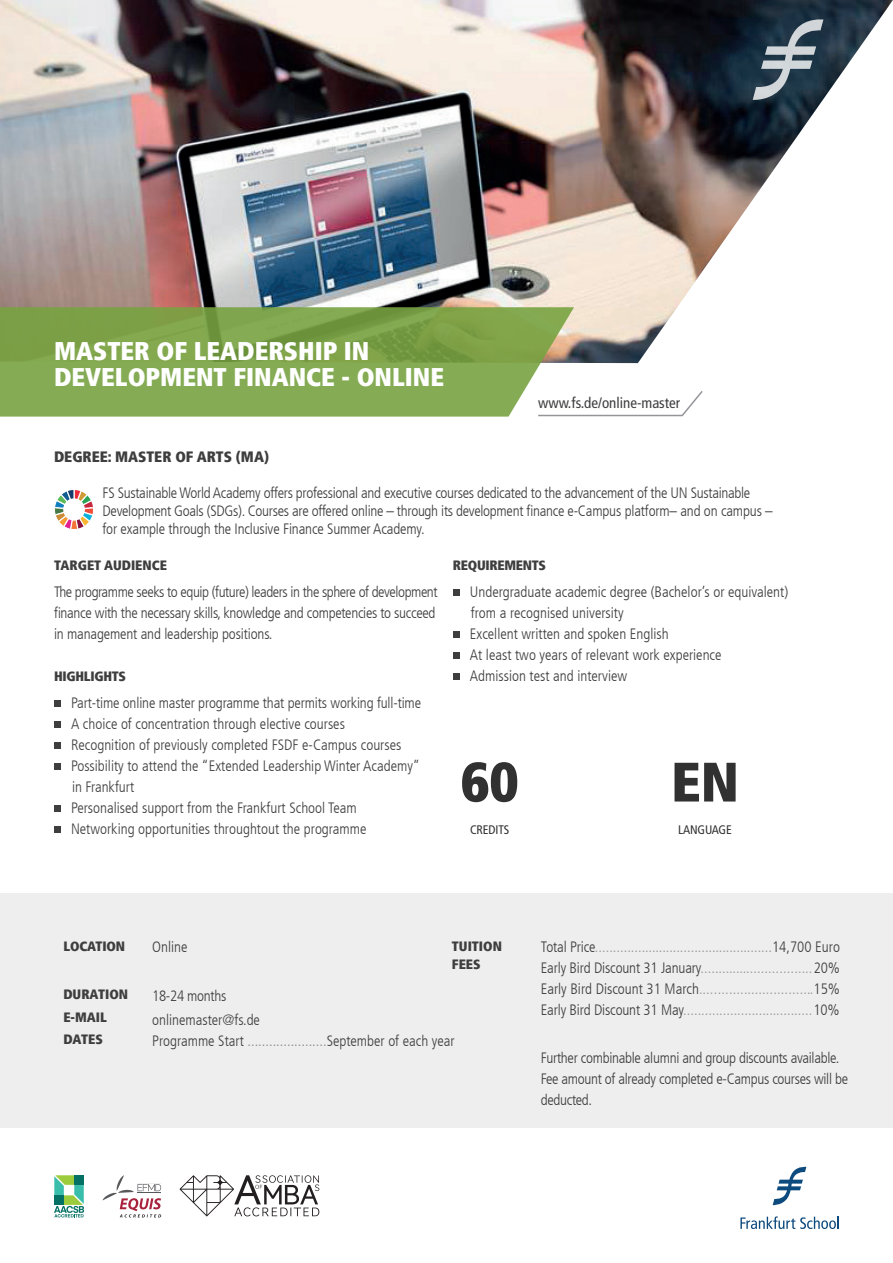
<style>
.page{position:relative;width:893px;height:1263px;background:#fff}
.page>*{position:absolute;margin:0;border:0;box-sizing:border-box;transform-origin:0 0}
.t1{font:900 condensed 55.5px "Frutiger LT";color:#313132}
.t2{font:900 condensed 25.5px/25.8px "Frutiger LT";color:#fff}
.t3{font:300 condensed 15px/21px "Frutiger LT";letter-spacing:-.02em;color:#3e3e3f}
.t4{font:300 condensed 15px/21px "Frutiger LT";color:#404041}
.t5{font:300 condensed 15px/21.1px "Frutiger LT";letter-spacing:-.005em;color:#939598;text-align:justify}
.t6{font:300 condensed 15px/21px "Frutiger LT";color:#3e3e3f}
.t7{font:condensed 15px "Frutiger LT";color:#3e3e3f}
.t8{font:900 condensed 15px "Frutiger LT";color:#3e3e3f}
.t9{font:900 condensed 13.5px/22.5px "Frutiger LT";letter-spacing:-.005em;color:#3e3e3f}
.t10{font:condensed 12.45px "Frutiger LT";letter-spacing:-.01em;color:#313132}
.s1{color:#3e3e3f}
.s2{color:#8b8789}
</style>
<div class="page">
<img style="left:0;top:0;width:893px;height:363px">
<svg style="left:0;top:307px;width:574px;height:110px;fill:#85ac54"></svg>
<svg style="left:537px;top:389px;width:166px;height:28px"></svg>
<div style="left:54px;top:700px;width:7px;height:6px;background:#3e3e3f"></div>
<div style="left:54px;top:721px;width:7px;height:6px;background:#3e3e3f"></div>
<div style="left:54px;top:742px;width:7px;height:6px;background:#3e3e3f"></div>
<div style="left:54px;top:763px;width:7px;height:6px;background:#3e3e3f"></div>
<div style="left:54px;top:805px;width:7px;height:6px;background:#3e3e3f"></div>
<div style="left:54px;top:826px;width:7px;height:6px;background:#3e3e3f"></div>
<div style="left:453px;top:589px;width:7px;height:6px;background:#3e3e3f"></div>
<div style="left:453px;top:631px;width:7px;height:6px;background:#3e3e3f"></div>
<div style="left:453px;top:652px;width:7px;height:6px;background:#3e3e3f"></div>
<div style="left:453px;top:673px;width:7px;height:6px;background:#3e3e3f"></div>
<svg style="left:753px;top:18px;width:70px;height:83px"></svg>
<div style="left:0;top:893px;width:893px;height:234px;background:#eeeeef"></div>
<svg style="left:103px;top:1175px;width:58px;height:42px"></svg>
<svg style="left:54px;top:1175px;width:30px;height:42px"></svg>
<svg style="left:180px;top:1175px;width:139px;height:41px"></svg>
<svg style="left:773px;top:1167px;width:33px;height:39px"></svg>
<svg style="left:740px;top:1216px;width:99px;height:13px"></svg>
<img style="left:55px;top:490px;width:38px;height:39px">
<h2 class="t2" style="left:54px;top:338px;width:391px">MASTER OF LEADERSHIP IN<br>DEVELOPMENT FINANCE - ONLINE</h2>
<p class="t8" style="left:54px;top:448px;width:216px">DEGREE: MASTER OF ARTS (MA)</p>
<p class="t7" style="left:538px;top:394px;width:144px">www.fs.de/online-master</p>
<p class="t3" style="left:103px;top:484px;width:672px;line-height:18px">FS Sustainable World Academy offers professional and executive courses dedicated to the advancement of the UN Sustainable<br>Development Goals (SDGs). Courses are offered online – through its development finance e-Campus platform– and on campus – for example through the Inclusive Finance Summer Academy.</p>
<p class="t9" style="left:54px;top:553px;width:114px">TARGET AUDIENCE</p>
<p class="t3" style="left:54px;top:581px;width:385px">The programme seeks to equip (future) leaders in the sphere of development finance with the necessary skills, knowledge and competencies to succeed in management and leadership positions.</p>
<p class="t9" style="left:54px;top:664px;width:74px">HIGHLIGHTS</p>
<p class="t4" style="left:71px;top:692px;width:352px">Part-time online master programme that permits working full-time A choice of concentration through elective courses<br>Recognition of previously completed FSDF e-Campus courses Possibility to attend the “Extended Leadership Winter Academy” in Frankfurt<br>Personalised support from the Frankfurt School Team Networking opportunities throughtout the programme</p>
<p class="t9" style="left:453px;top:553px;width:95px">REQUIREMENTS</p>
<p class="t6" style="left:470px;top:581px;width:320px">Undergraduate academic degree (Bachelor’s or equivalent) from a recognised university<br>Excellent written and spoken English<br>At least two years of relevant work experience<br>Admission test and interview</p>
<h1 class="t1" style="left:461px;top:748px;width:59px">60</h1>
<p class="t10" style="left:470px;top:822px;width:41px">CREDITS</p>
<h1 class="t1" style="left:671px;top:748px;width:69px">EN</h1>
<p class="t10" style="left:678px;top:822px;width:55px">LANGUAGE</p>
<p class="t9" style="left:452px;top:937px;width:51px;line-height:18px">TUITION<br>FEES</p>
<p class="t5" style="left:541px;top:936px;width:301px"><span class="s1">Total Price</span>..................................................<span class="s1">14,700 Euro Early Bird Discount 31 January</span>...............................<span class="s1">20% Early Bird Discount 31 March</span>...............................<span class="s1">15% Early Bird Discount 31 May</span>....................................<span class="s1">10%</span></p>
<p class="t3" style="left:541px;top:1047px;width:309px">Further combinable alumni and group discounts available.<br>Fee amount of already completed e-Campus courses will be deducted.</p>
<p class="t9" style="left:63px;top:934px;width:63px">LOCATION</p>
<p class="t3" style="left:152px;top:936px;width:37px">Online</p>
<p class="t9" style="left:63px;top:983px;width:66px">DURATION<br>E-MAIL<br>DATES</p>
<p class="t3" style="left:152px;top:985px;width:76px">18-24 months</p>
<p class="t4" style="left:152px;top:1009px;width:304px">onlinemaster@fs.de<br>Programme Start <span class="s2">......................</span>September of each year</p>
</div>
